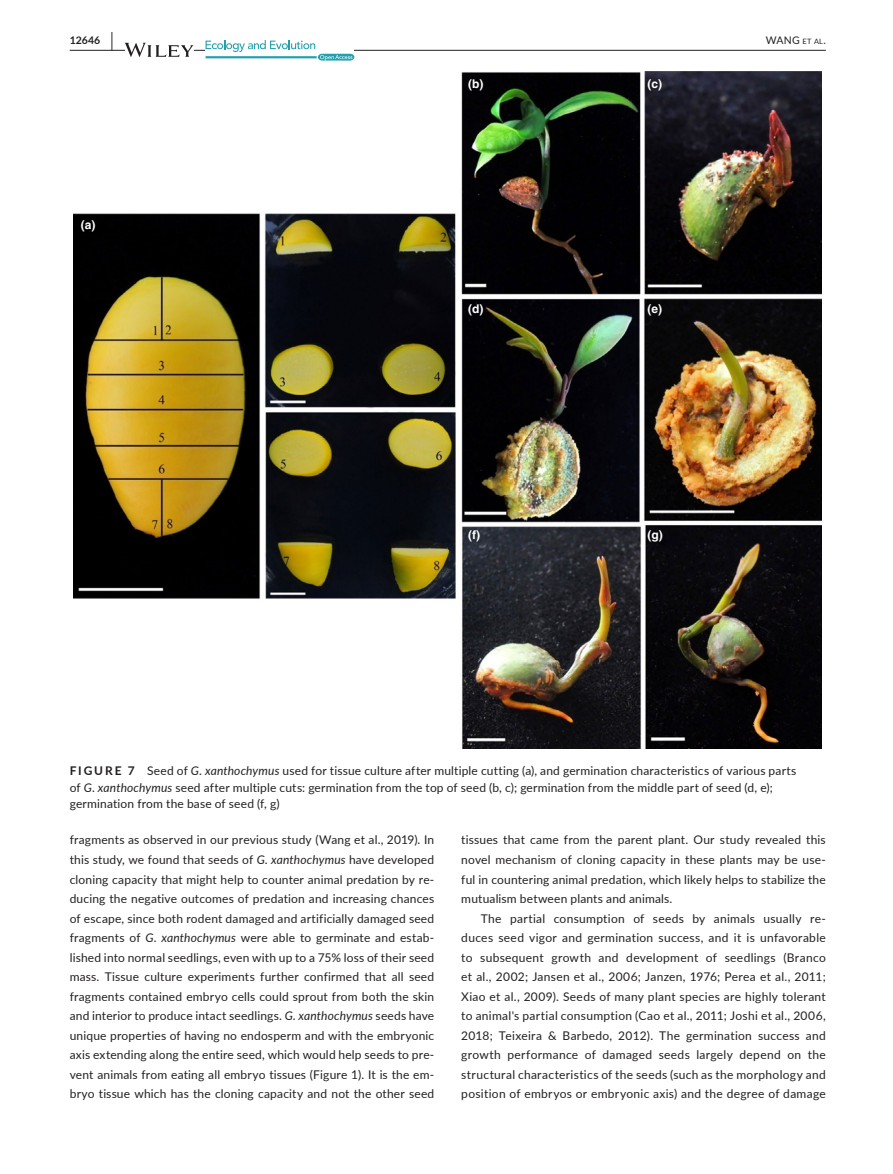
<style>
.page{position:relative;width:893px;height:1174px;background:#fff}
.page>*{position:absolute;margin:0;border:0;box-sizing:border-box;transform-origin:0 0}
.t1{font:12px/19.5px "Lato";letter-spacing:.015em;color:#231f20;text-align:justify}
.t2{font:700 12px "Helvetica";color:#fff}
.t3{font:10.5px "Lato";color:#231f20}
.t4{font:700 10.5px "Lato";color:#231f20}
.s1{font-size:19.5px}
.s2{font-size:7.35px}
.s3{font-weight:700}
.s4{font-style:italic}
</style>
<div class="page">
<hr style="left:70px;top:50px;width:756px;height:1px;background:#231f20">
<svg style="left:125px;top:43px;width:68px;height:14px"></svg>
<svg style="left:206px;top:40px;width:148px;height:21px"></svg>
<img style="left:74px;top:72px;width:748px;height:676px">
<p class="t4" style="left:70px;top:33px;width:45px">12646 <span class="s1">|</span></p>
<p class="t3" style="left:766px;top:33px;width:61px">WANG <span class="s2">et al</span>.</p>
<p class="t2" style="left:81px;top:217px;width:16px">(a)</p>
<p class="t2" style="left:468px;top:77px;width:17px">(b)</p>
<p class="t2" style="left:648px;top:77px;width:16px">(c)</p>
<p class="t2" style="left:468px;top:301px;width:17px">(d)</p>
<p class="t2" style="left:648px;top:301px;width:16px">(e)</p>
<p class="t2" style="left:468px;top:528px;width:13px">(f)</p>
<p class="t2" style="left:648px;top:528px;width:17px">(g)</p>
<p class="t1" style="left:70px;top:762px;width:728px;line-height:16.5px;text-align:left"><span class="s3">FIGURE 7</span> Seed of <span class="s4">G. xanthochymus</span> used for tissue culture after multiple cutting (a), and germination characteristics of various parts of <span class="s4">G. xanthochymus</span> seed after multiple cuts: germination from the top of seed (b, c); germination from the middle part of seed (d, e); germination from the base of seed (f, g)</p>
<p class="t1" style="left:70px;top:830px;width:366px">fragments as observed in our previous study (Wang et al., 2019). In this study, we found that seeds of <span class="s4">G. xanthochymus</span> have developed cloning capacity that might help to counter animal predation by re&shy;ducing the negative outcomes of predation and increasing chances of escape, since both rodent damaged and artificially damaged seed fragments of <span class="s4">G. xanthochymus</span> were able to germinate and estab&shy;lished into normal seedlings, even with up to a 75% loss of their seed mass. Tissue culture experiments further confirmed that all seed fragments contained embryo cells could sprout from both the skin and interior to produce intact seedlings. <span class="s4">G. xanthochymus</span> seeds have unique properties of having no endosperm and with the embryonic axis extending along the entire seed, which would help seeds to pre&shy;vent animals from eating all embryo tissues (Figure 1). It is the em&shy;bryo tissue which has the cloning capacity and not the other seed</p>
<p class="t1" style="left:461px;top:830px;width:366px">tissues that came from the parent plant. Our study revealed this novel mechanism of cloning capacity in these plants may be use&shy;ful in countering animal predation, which likely helps to stabilize the mutualism between plants and animals.</p>
<p class="t1" style="left:461px;top:908px;width:366px;text-indent:20px">The partial consumption of seeds by animals usually re&shy;duces seed vigor and germination success, and it is unfavorable to subsequent growth and development of seedlings (Branco et al., 2002; Jansen et al., 2006; Janzen, 1976; Perea et al., 2011; Xiao et al., 2009). Seeds of many plant species are highly tolerant to animal's partial consumption (Cao et al., 2011; Joshi et al., 2006, 2018; Teixeira &amp; Barbedo, 2012). The germination success and growth performance of damaged seeds largely depend on the structural characteristics of the seeds (such as the morphology and position of embryos or embryonic axis) and the degree of damage</p>
</div>
